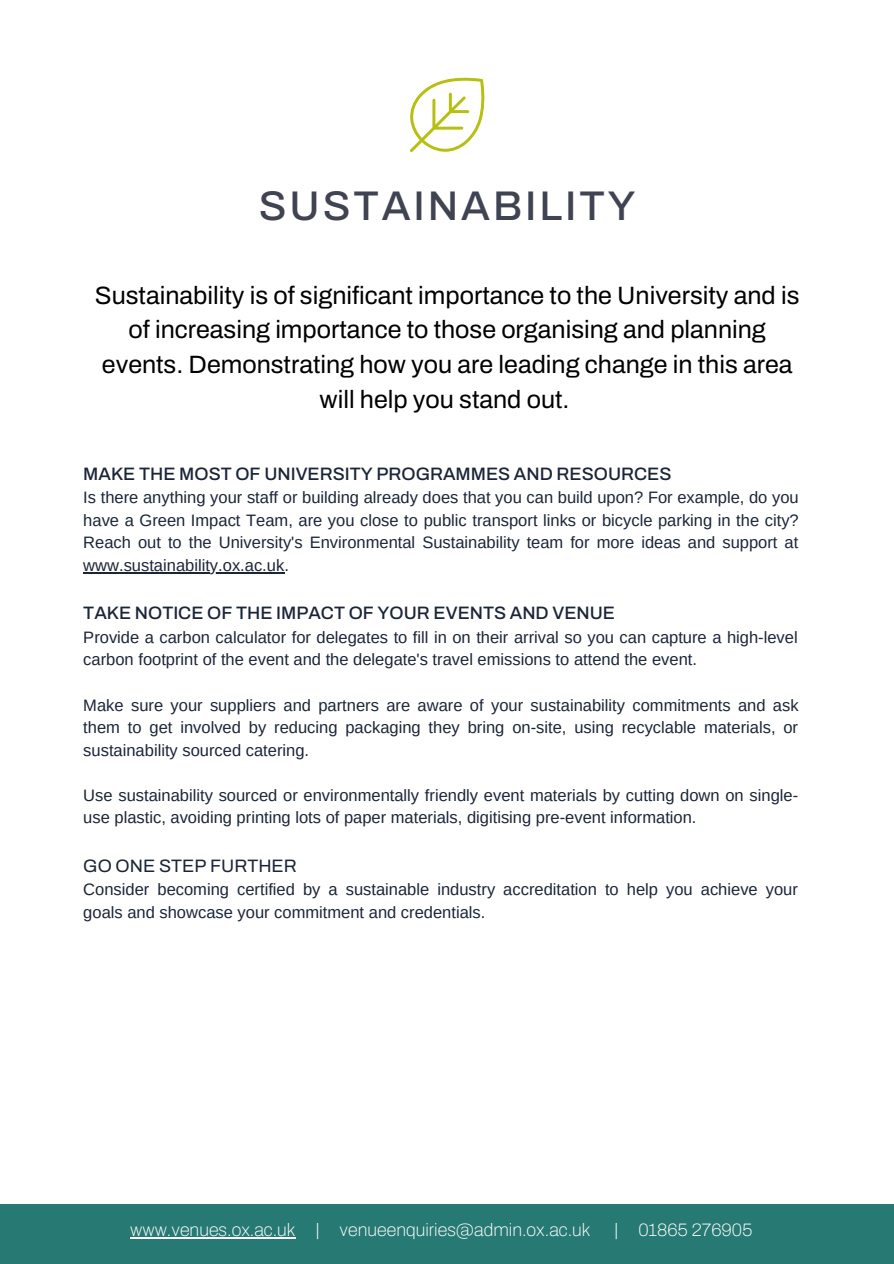
<style>
.page{position:relative;width:894px;height:1264px;background:#fff}
.page>*{position:absolute;margin:0;border:0;box-sizing:border-box;transform-origin:0 0}
.t1{font:500 41.55px "Archivo";letter-spacing:.07em;color:#404352}
.t2{font:25.05px/35px "Archivo";color:#000;text-align:center}
.t3{font:500 18px "Archivo";color:#1b2538}
.t4{font:100 18px "Archivo";color:#fff}
.t5{font:18px "Archivo";color:#1b2538}
.t6{font:16.5px/22.5px "Arimo";color:#1b2538}
</style>
<div class="page">
<svg style="left:410px;top:78px;width:74px;height:74px"></svg>
<hr style="left:83px;top:572px;width:201px;height:1px;background:#1b2538">
<div style="left:0;top:1203px;width:893px;height:60px;background:#277a73"></div>
<hr style="left:130px;top:1236px;width:165px;height:2px;background:#fff">
<p class="t1" style="left:259px;top:183px;width:378px">SUSTAINABILITY</p>
<p class="t2" style="left:95px;top:278px;width:706px">Sustainability is of significant importance to the University and is of increasing importance to those organising and planning events. Demonstrating how you are leading change in this area will help you stand out.</p>
<p class="t3" style="left:83px;top:464px;width:589px">MAKE THE MOST OF UNIVERSITY PROGRAMMES AND RESOURCES</p>
<p class="t6" style="left:83px;top:486px;width:716px;text-align:justify">Is there anything your staff or building already does that you can build upon? For example, do you have a Green Impact Team, are you close to public transport links or bicycle parking in the city?<br>Reach out to the University's Environmental Sustainability team for more ideas and support at www.sustainability.ox.ac.uk.</p>
<p class="t3" style="left:83px;top:603px;width:533px">TAKE NOTICE OF THE IMPACT OF YOUR EVENTS AND VENUE</p>
<p class="t6" style="left:83px;top:626px;width:715px">Provide a carbon calculator for delegates to fill in on their arrival so you can capture a high-level carbon footprint of the event and the delegate's travel emissions to attend the event.</p>
<p class="t6" style="left:83px;top:693px;width:716px;text-align:justify">Make sure your suppliers and partners are aware of your sustainability commitments and ask them to get involved by reducing packaging they bring on-site, using recyclable materials, or sustainability sourced catering.</p>
<p class="t6" style="left:83px;top:783px;width:716px">Use sustainability sourced or environmentally friendly event materials by cutting down on single&shy;use plastic, avoiding printing lots of paper materials, digitising pre-event information.</p>
<p class="t5" style="left:83px;top:855px;width:215px">GO ONE STEP FURTHER</p>
<p class="t6" style="left:83px;top:878px;width:716px">Consider becoming certified by a sustainable industry accreditation to help you achieve your goals and showcase your commitment and credentials.</p>
<p class="t4" style="left:130px;top:1219px;width:462px">www.venues.ox.ac.uk | venueenquiries@admin.ox.ac.uk</p>
<p class="t4" style="left:614px;top:1219px;width:139px">| 01865 276905</p>
</div>
